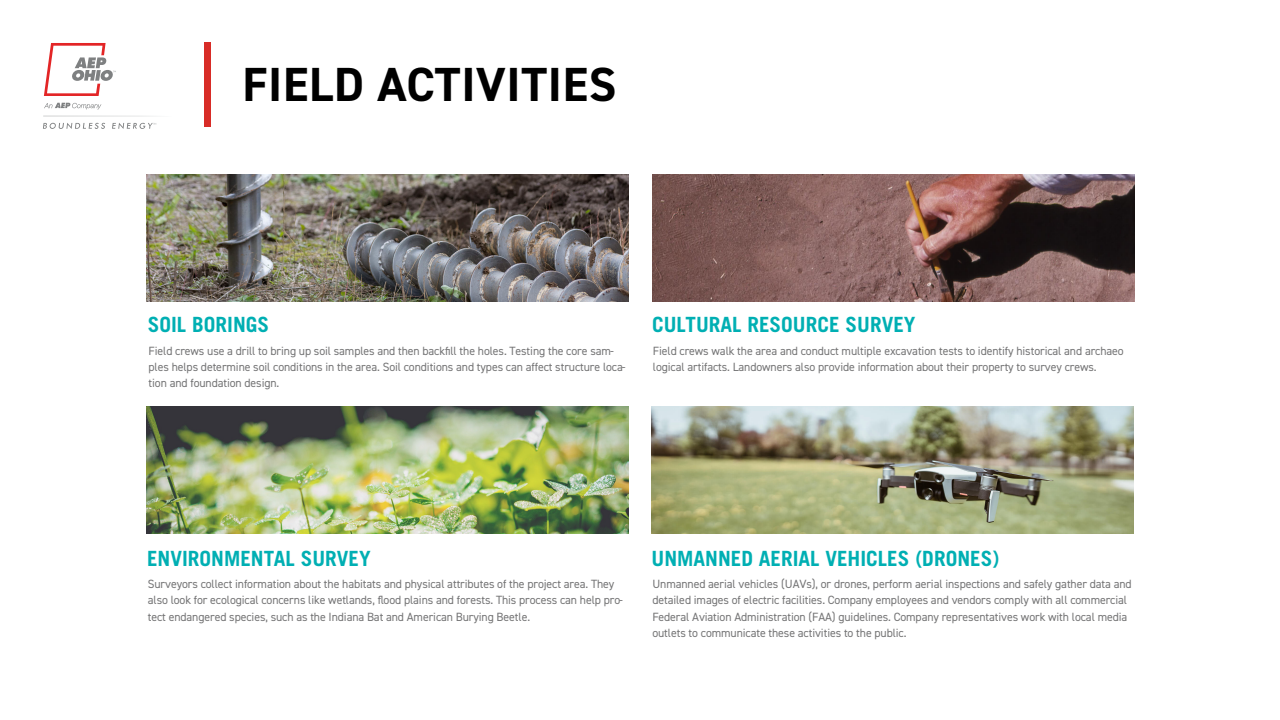
<style>
.page{position:relative;width:1280px;height:720px;background:#fff}
.page>*{position:absolute;margin:0;border:0;box-sizing:border-box;transform-origin:0 0}
.t1{font:700 48px "DIN2014";letter-spacing:.015em;color:#000}
.t2{font:700 21px "Trade Gothic LT Std";color:#00afb3}
.t3{font:12px/16.2px "DIN2014";letter-spacing:-.01em;color:#757576}
</style>
<div class="page">
<img style="left:146px;top:407px;width:482px;height:127px">
<img style="left:147px;top:174px;width:482px;height:127px">
<img style="left:652px;top:407px;width:482px;height:127px">
<img style="left:652px;top:174px;width:482px;height:127px">
<div style="left:205px;top:42px;width:6px;height:85px;background:#d82c27"></div>
<svg style="left:43px;top:123px;width:62px;height:6px"></svg>
<svg style="left:112px;top:123px;width:44px;height:6px"></svg>
<svg style="left:44px;top:43px;width:72px;height:53px"></svg>
<svg style="left:44px;top:103px;width:57px;height:6px"></svg>
<svg style="left:43px;top:116px;width:108px;height:1px"></svg>
<h1 class="t1" style="left:242px;top:52px;width:375px">FIELD ACTIVITIES</h1>
<h2 class="t2" style="left:148px;top:312px;width:123px">SOIL BORINGS</h2>
<p class="t3" style="left:149px;top:343px;width:479px">Field crews use a drill to bring up soil samples and then backfill the holes. Testing the core sam&shy;ples helps determine soil conditions in the area. Soil conditions and types can affect structure loca&shy;tion and foundation design.</p>
<h2 class="t2" style="left:652px;top:312px;width:265px">CULTURAL RESOURCE SURVEY</h2>
<p class="t3" style="left:653px;top:343px;width:472px">Field crews walk the area and conduct multiple excavation tests to identify historical and archaeo logical artifacts. Landowners also provide information about their property to survey crews.</p>
<h2 class="t2" style="left:147px;top:545px;width:225px">ENVIRONMENTAL SURVEY</h2>
<p class="t3" style="left:148px;top:576px;width:477px">Surveyors collect information about the habitats and physical attributes of the project area. They also look for ecological concerns like wetlands, flood plains and forests. This process can help pro&shy;tect endangered species, such as the Indiana Bat and American Burying Beetle.</p>
<h2 class="t2" style="left:652px;top:545px;width:349px">UNMANNED AERIAL VEHICLES (DRONES)</h2>
<p class="t3" style="left:652px;top:576px;width:481px">Unmanned aerial vehicles (UAVs), or drones, perform aerial inspections and safely gather data and detailed images of electric facilities. Company employees and vendors comply with all commercial Federal Aviation Administration (FAA) guidelines. Company representatives work with local media outlets to communicate these activities to the public.</p>
</div>
